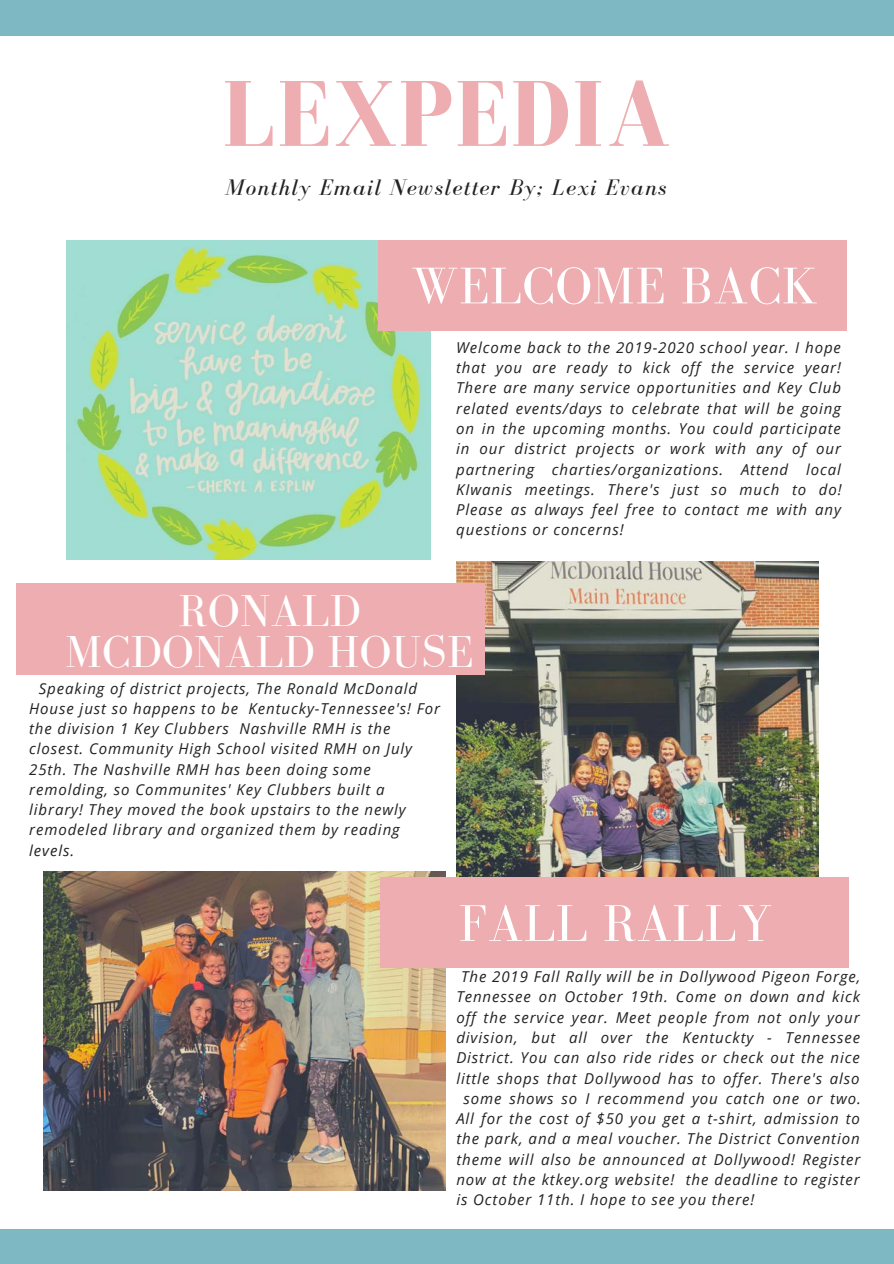
<style>
.page{position:relative;width:894px;height:1264px;background:#fff}
.page>*{position:absolute;margin:0;border:0;box-sizing:border-box;transform-origin:0 0}
.t1{font:700 96px "Bodoni FLF";letter-spacing:.01em;color:#eeadb0}
.t2{font:52.95px "Bodoni FLF";letter-spacing:.01em;color:#fff}
.t3{font:46.05px/41px "Bodoni FLF";letter-spacing:.01em;color:#fff;text-align:center}
.t4{font:italic 23.25px "Bodoni FLF";letter-spacing:.06em;color:#222}
.t5{font:italic 15px/20.2px "Open Sans";letter-spacing:.06em;color:#222;text-align:justify}
</style>
<div class="page">
<div style="left:0;top:1229px;width:893px;height:34px;background:#7eb9c3"></div>
<div style="left:0;top:0;width:893px;height:36px;background:#7eb9c3"></div>
<img style="left:66px;top:241px;width:364px;height:318px">
<img style="left:456px;top:561px;width:361px;height:316px">
<img style="left:44px;top:871px;width:401px;height:319px">
<div style="left:378px;top:241px;width:469px;height:90px;background:#eeadb0"></div>
<div style="left:16px;top:584px;width:468px;height:90px;background:#eeadb0"></div>
<div style="left:379px;top:877px;width:469px;height:90px;background:#eeadb0"></div>
<h1 class="t1" style="left:221px;top:62px;width:451px">LEXPEDIA</h1>
<h3 class="t4" style="left:225px;top:175px;width:442px">Monthly Email Newsletter By; Lexi Evans</h3>
<h2 class="t2" style="left:410px;top:257px;width:408px">WELCOME BACK</h2>
<p class="t5" style="left:456px;top:337px;width:387px">Welcome back to the 2019-2020 school year. I hope that you are ready to kick off the service year!<br>There are many service opportunities and Key Club related events/days to celebrate that will be going on in the upcoming months. You could participate in our district projects or work with any of our partnering charties/organizations. Attend local KIwanis meetings. There's just so much to do!<br>Please as always feel free to contact me with any questions or concerns!</p>
<h3 class="t3" style="left:65px;top:590px;width:409px">RONALD<br>MCDONALD HOUSE</h3>
<p class="t5" style="left:29px;top:677px;width:412px;text-align:left;text-indent:10px">Speaking of district projects, The Ronald McDonald House just so happens to be Kentucky-Tennessee's! For the division 1 Key Clubbers Nashville RMH is the closest. Community High School visited RMH on July 25th. The Nashville RMH has been doing some remolding, so Communites' Key Clubbers built a library! They moved the book upstairs to the newly remodeled library and organized them by reading levels.</p>
<h2 class="t2" style="left:458px;top:894px;width:315px">FALL RALLY</h2>
<p class="t5" style="left:461px;top:966px;width:400px">The 2019 Fall Rally will be in Dollywood Pigeon Forge,</p>
<p class="t5" style="left:456px;top:986px;width:405px">Tennessee on October 19th. Come on down and kick</p>
<p class="t5" style="left:456px;top:1006px;width:405px">off the service year. Meet people from not only your</p>
<p class="t5" style="left:456px;top:1027px;width:405px">division, but all over the Kentuckty - Tennessee</p>
<p class="t5" style="left:456px;top:1047px;width:405px">District. You can also ride rides or check out the nice</p>
<p class="t5" style="left:456px;top:1067px;width:405px">little shops that Dollywood has to offer. There's also</p>
<p class="t5" style="left:463px;top:1087px;width:399px">some shows so I recommend you catch one or two.</p>
<p class="t5" style="left:456px;top:1108px;width:405px">All for the cost of $50 you get a t-shirt, admission to</p>
<p class="t5" style="left:456px;top:1128px;width:405px">the park, and a meal voucher. The District Convention</p>
<p class="t5" style="left:456px;top:1148px;width:405px">theme will also be announced at Dollywood! Register</p>
<p class="t5" style="left:456px;top:1168px;width:405px">now at the ktkey.org website! the deadline to register</p>
<p class="t5" style="left:456px;top:1189px;width:299px">is October 11th. I hope to see you there!</p>
</div>
